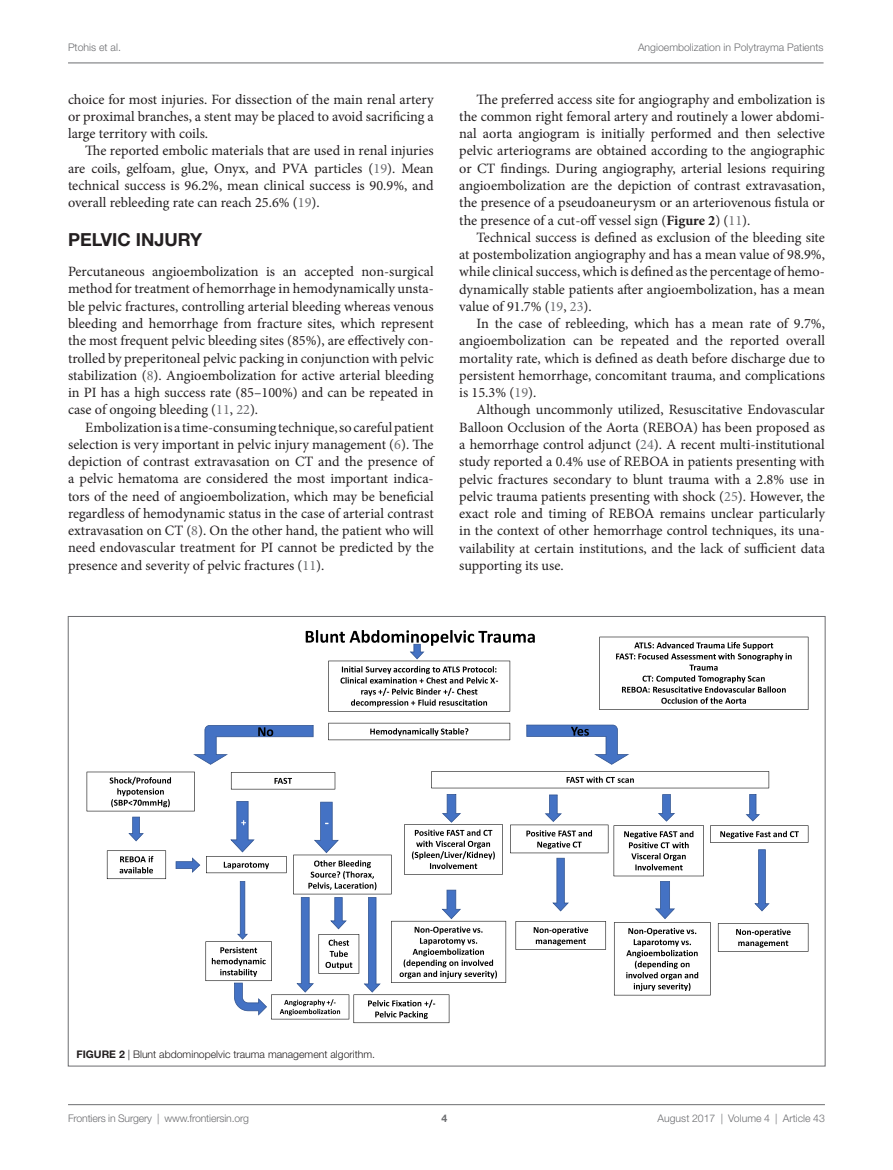
<style>
.page{position:relative;width:893px;height:1170px;background:#fff}
.page>*{position:absolute;margin:0;border:0;box-sizing:border-box;transform-origin:0 0}
.t1{font:700 18px "Helvetica Neue LT Std";color:#231f20}
.t2{font:14.25px/17.2px "Minion Pro";color:#231f20;text-align:justify}
.t3{font:300 10.5px "Helvetica Neue LT Std";color:#6c6d70}
.t4{font:300 10.5px "Helvetica Neue LT Std";color:#231f20}
.t5{font:700 10.5px "Helvetica Neue LT Std";color:#231f20}
.t6{font:700 10.5px "Helvetica Neue LT Std";color:#6c6d70}
.s1{color:#6c6d70}
.s2{font-weight:700}
</style>
<div class="page">
<hr style="left:68px;top:63px;width:756px;height:1px;background:#6c6d70">
<hr style="left:68px;top:1104px;width:757px;height:1px;background:#6c6d70">
<svg style="left:328px;top:722px;width:182px;height:18px"></svg>
<svg style="left:306px;top:630px;width:229px;height:81px"></svg>
<svg style="left:599px;top:636px;width:209px;height:74px"></svg>
<svg style="left:193px;top:725px;width:120px;height:39px"></svg>
<svg style="left:526px;top:724px;width:103px;height:40px"></svg>
<svg style="left:87px;top:771px;width:721px;height:251px"></svg>
<p class="t3" style="left:68px;top:41px;width:54px">Ptohis et al.</p>
<p class="t3" style="left:638px;top:41px;width:187px">Angioembolization in Polytrayma Patients</p>
<p class="t2" style="left:68px;top:90px;width:367px">choice for most injuries. For dissection of the main renal artery or proximal branches, a stent may be placed to avoid sacrificing a large territory with coils.</p>
<p class="t2" style="left:68px;top:142px;width:367px;text-indent:17px">The reported embolic materials that are used in renal injuries are coils, gelfoam, glue, Onyx, and PVA particles (<span class="s1">19</span>). Mean technical success is 96.2%, mean clinical success is 90.9%, and overall rebleeding rate can reach 25.6% (<span class="s1">19</span>).</p>
<p class="t1" style="left:68px;top:228px;width:136px">PELVIC INJURY</p>
<p class="t2" style="left:68px;top:263px;width:367px">Percutaneous angioembolization is an accepted non-surgical method for treatment of hemorrhage in hemodynamically unsta&shy;ble pelvic fractures, controlling arterial bleeding whereas venous bleeding and hemorrhage from fracture sites, which represent the most frequent pelvic bleeding sites (85%), are effectively con&shy;trolled by preperitoneal pelvic packing in conjunction with pelvic stabilization (<span class="s1">8</span>). Angioembolization for active arterial bleeding in PI has a high success rate (85–100%) and can be repeated in case of ongoing bleeding (<span class="s1">11</span>, <span class="s1">22</span>).</p>
<p class="t2" style="left:68px;top:418px;width:367px;text-indent:17px">Embolization is a time-consuming technique, so careful patient selection is very important in pelvic injury management (<span class="s1">6</span>). The depiction of contrast extravasation on CT and the presence of a pelvic hematoma are considered the most important indica&shy;tors of the need of angioembolization, which may be beneficial regardless of hemodynamic status in the case of arterial contrast extravasation on CT (<span class="s1">8</span>). On the other hand, the patient who will need endovascular treatment for PI cannot be predicted by the presence and severity of pelvic fractures (<span class="s1">11</span>).</p>
<p class="t2" style="left:459px;top:91px;width:367px;text-indent:17px">The preferred access site for angiography and embolization is the common right femoral artery and routinely a lower abdomi&shy;nal aorta angiogram is initially performed and then selective pelvic arteriograms are obtained according to the angiographic or CT findings. During angiography, arterial lesions requiring angioembolization are the depiction of contrast extravasation, the presence of a pseudoaneurysm or an arteriovenous fistula or the presence of a cut-off vessel sign (<span class="s2">Figure 2</span>) (<span class="s1">11</span>).</p>
<p class="t2" style="left:459px;top:229px;width:367px;text-indent:17px">Technical success is defined as exclusion of the bleeding site at postembolization angiography and has a mean value of 98.9%, while clinical success, which is defined as the percentage of hemo&shy;dynamically stable patients after angioembolization, has a mean value of 91.7% (<span class="s1">19</span>, <span class="s1">23</span>).</p>
<p class="t2" style="left:459px;top:315px;width:367px;text-indent:17px">In the case of rebleeding, which has a mean rate of 9.7%, angioembolization can be repeated and the reported overall mortality rate, which is defined as death before discharge due to persistent hemorrhage, concomitant trauma, and complications is 15.3% (<span class="s1">19</span>).</p>
<p class="t2" style="left:459px;top:401px;width:367px;text-indent:17px">Although uncommonly utilized, Resuscitative Endovascular Balloon Occlusion of the Aorta (REBOA) has been proposed as a hemorrhage control adjunct (<span class="s1">24</span>). A recent multi-institutional study reported a 0.4% use of REBOA in patients presenting with pelvic fractures secondary to blunt trauma with a 2.8% use in pelvic trauma patients presenting with shock (<span class="s1">25</span>). However, the exact role and timing of REBOA remains unclear particularly in the context of other hemorrhage control techniques, its una&shy;vailability at certain institutions, and the lack of sufficient data supporting its use.</p>
<p class="t5" style="left:77px;top:1047px;width:18px">FIGUR</p>
<p class="t4" style="left:109px;top:1047px;width:267px"><span class="s2">E 2</span> | Blunt abdominopelvic trauma management algorithm.</p>
<p class="t3" style="left:68px;top:1111px;width:183px">Frontiers in Surgery | www.frontiersin.org</p>
<p class="t3" style="left:658px;top:1111px;width:169px">August 2017 | Volume 4 | Article 43</p>
<p class="t6" style="left:441px;top:1111px;width:7px">4</p>
</div>
